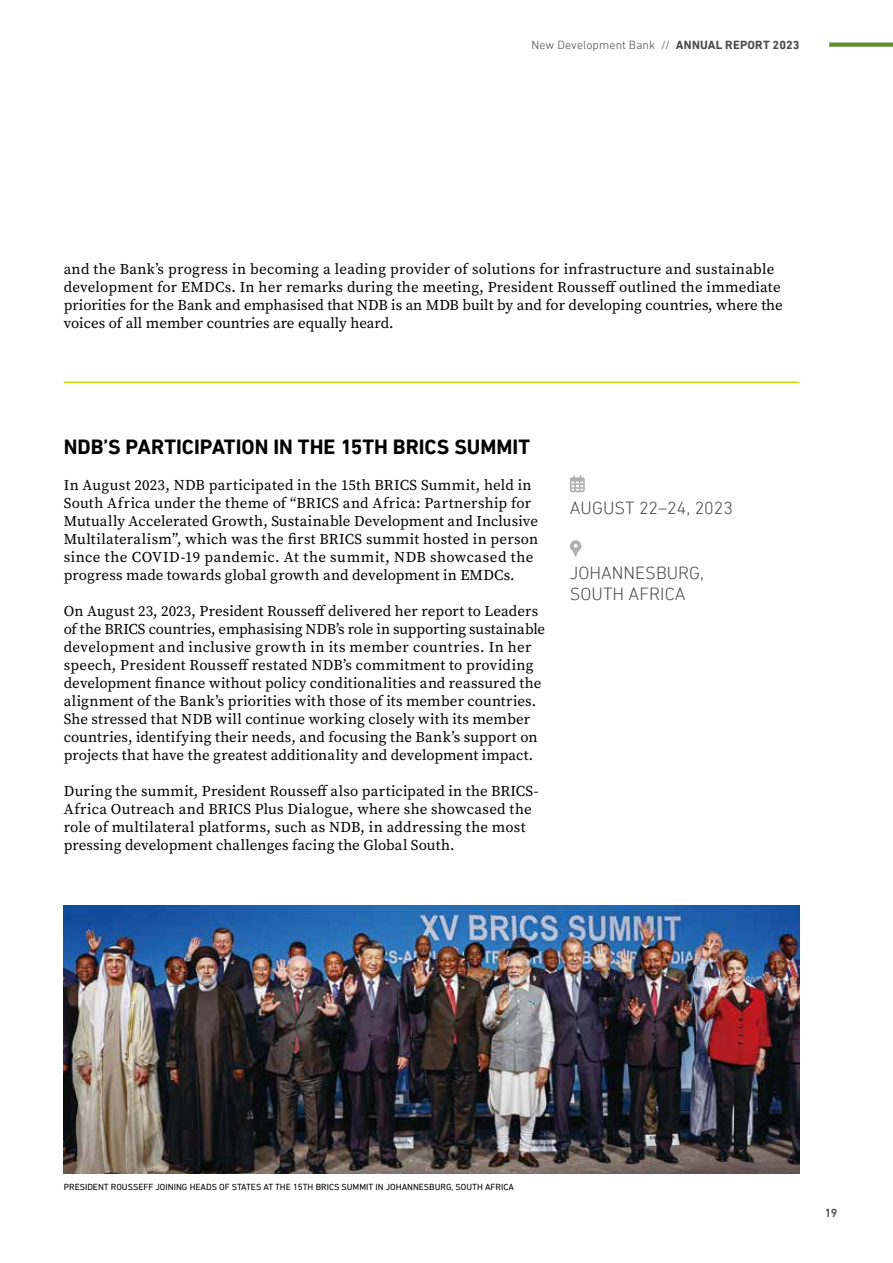
<style>
.page{position:relative;width:893px;height:1263px;background:#fff}
.page>*{position:absolute;margin:0;border:0;box-sizing:border-box;transform-origin:0 0}
.t1{font:700 21px "DIN Next LT Pro";color:#000}
.t2{font:300 18px/21.6px "DIN Next LT Pro";color:#4c4948}
.t3{font:15px/18px "Source Serif Variable";letter-spacing:.01em;color:#000}
.t4{font:300 12px "DIN Next LT Pro";letter-spacing:.01em;color:#4c4948}
.t5{font:500 12px "DIN Next LT Pro";color:#4c4948}
.t6{font:9px "DIN Next LT Pro";color:#000}
.s1{font-weight:700}
</style>
<div class="page">
<img style="left:64px;top:905px;width:735px;height:269px">
<svg style="left:570px;top:475px;width:15px;height:17px"></svg>
<svg style="left:570px;top:540px;width:11px;height:17px"></svg>
<hr style="left:64px;top:382px;width:735px;height:1px;background:#c4d700">
<svg style="left:829px;top:43px;width:64px;height:4px"></svg>
<p class="t4" style="left:531px;top:38px;width:269px">New Development Bank // <span class="s1">ANNUAL REPORT 2023</span></p>
<p class="t3" style="left:64px;top:260px;width:721px">and the Bank’s progress in becoming a leading provider of solutions for infrastructure and sustainable development for EMDCs. In her remarks during the meeting, President Rousseff outlined the immediate priorities for the Bank and emphasised that NDB is an MDB built by and for developing countries, where the voices of all member countries are equally heard.</p>
<h1 class="t1" style="left:64px;top:434px;width:468px">NDB’S PARTICIPATION IN THE 15TH BRICS SUMMIT</h1>
<p class="t3" style="left:64px;top:476px;width:476px">In August 2023, NDB participated in the 15th BRICS Summit, held in South Africa under the theme of “BRICS and Africa: Partnership for Mutually Accelerated Growth, Sustainable Development and Inclusive Multilateralism”, which was the first BRICS summit hosted in person since the COVID-19 pandemic. At the summit, NDB showcased the progress made towards global growth and development in EMDCs.</p>
<p class="t3" style="left:64px;top:602px;width:483px">On August 23, 2023, President Rousseff delivered her report to Leaders of the BRICS countries, emphasising NDB’s role in supporting sustainable development and inclusive growth in its member countries. In her speech, President Rousseff restated NDB’s commitment to providing development finance without policy conditionalities and reassured the alignment of the Bank’s priorities with those of its member countries.<br>She stressed that NDB will continue working closely with its member countries, identifying their needs, and focusing the Bank’s support on projects that have the greatest additionality and development impact.</p>
<p class="t3" style="left:64px;top:782px;width:476px">During the summit, President Rousseff also participated in the BRICS-Africa Outreach and BRICS Plus Dialogue, where she showcased the role of multilateral platforms, such as NDB, in addressing the most pressing development challenges facing the Global South.</p>
<p class="t2" style="left:570px;top:497px;width:165px">AUGUST 22–24, 2023</p>
<p class="t2" style="left:570px;top:561px;width:136px">JOHANNESBURG,<br>SOUTH AFRICA</p>
<p class="t6" style="left:64px;top:1181px;width:452px">PRESIDENT ROUSSEFF JOINING HEADS OF STATES AT THE 15TH BRICS SUMMIT IN JOHANNESBURG, SOUTH AFRICA</p>
<p class="t5" style="left:825px;top:1206px;width:14px">19</p>
</div>
